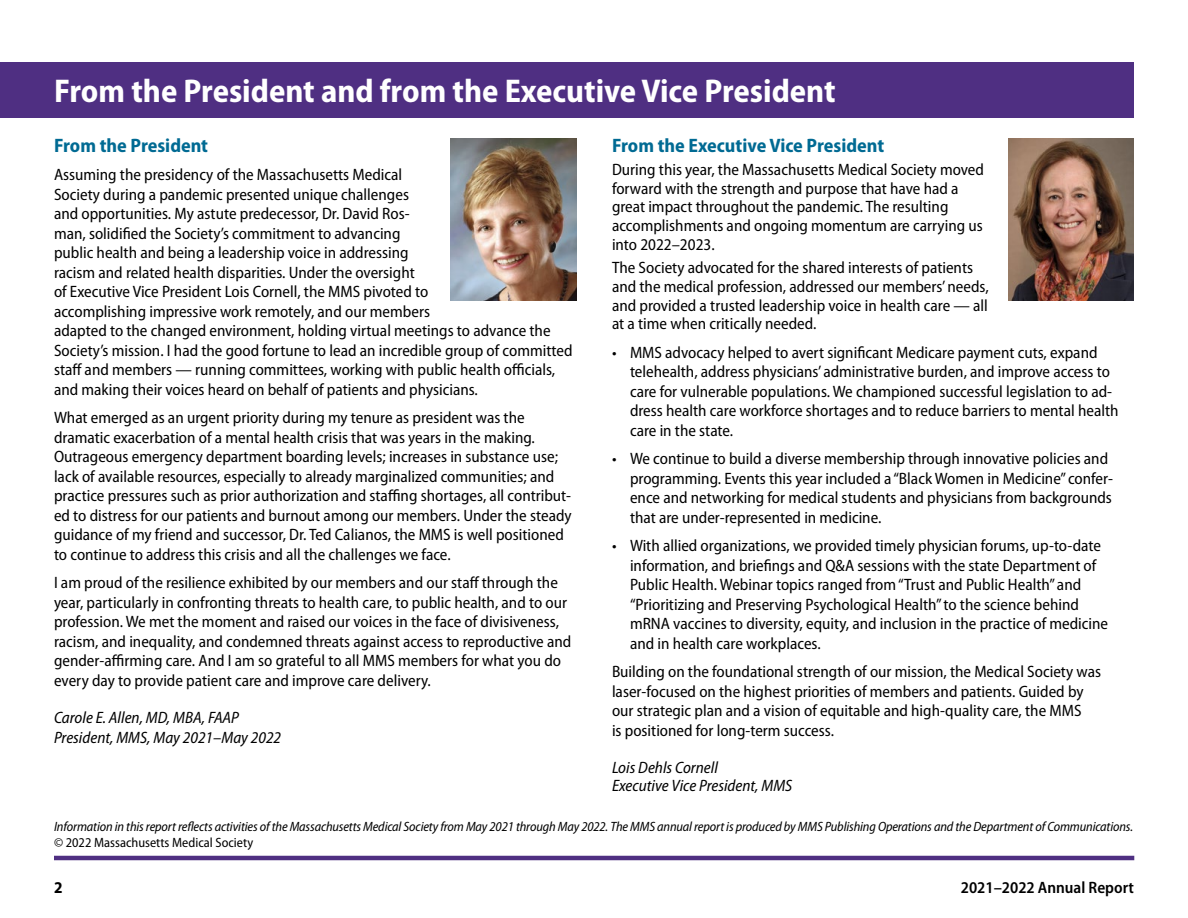
<style>
.page{position:relative;width:1188px;height:918px;background:#fff}
.page>*{position:absolute;margin:0;border:0;box-sizing:border-box;transform-origin:0 0}
.t1{font:700 semi-condensed 33px "Myriad Pro";color:#fff}
.t2{font:700 semi-condensed 19.5px "Myriad Pro";color:#006a93}
.t3{font:semi-condensed 16.5px/19.5px "Myriad Pro";color:#000}
.t4{font:italic semi-condensed 16.5px/19.5px "Myriad Pro";color:#000}
.t5{font:600 semi-condensed 16.5px "Myriad Pro";color:#000}
.t6{font:700 semi-condensed 16.5px "Myriad Pro";color:#000}
.t7{font:italic semi-condensed 13.5px "Myriad Pro";letter-spacing:-.01em;color:#000}
.t8{font:semi-condensed 13.5px "Myriad Pro";color:#000}
</style>
<div class="page">
<hr style="left:54px;top:856px;width:1080px;height:4px;background:#4f2f82">
<div style="left:0;top:62px;width:1134px;height:56px;background:#4f2f82"></div>
<img style="left:450px;top:139px;width:126px;height:162px">
<img style="left:1008px;top:139px;width:126px;height:162px">
<h1 class="t1" style="left:54px;top:73px;width:783px">From the President and from the Executive Vice President</h1>
<p class="t2" style="left:54px;top:134px;width:156px">From the President</p>
<p class="t3" style="left:54px;top:165px;width:520px">Assuming the presidency of the Massachusetts Medical<br>Society during a pandemic presented unique challenges<br>and opportunities. My astute predecessor, Dr. David Ros-<br>man, solidified the Society’s commitment to advancing<br>public health and being a leadership voice in addressing<br>racism and related health disparities. Under the oversight<br>of Executive Vice President Lois Cornell, the MMS pivoted to<br>accomplishing impressive work remotely, and our members<br>adapted to the changed environment, holding virtual meetings to advance the Society’s mission. I had the good fortune to lead an incredible group of committed staff and members — running committees, working with public health officials, and making their voices heard on behalf of patients and physicians.</p>
<p class="t3" style="left:54px;top:408px;width:519px">What emerged as an urgent priority during my tenure as president was the dramatic exacerbation of a mental health crisis that was years in the making.<br>Outrageous emergency department boarding levels; increases in substance use; lack of available resources, especially to already marginalized communities; and practice pressures such as prior authorization and staffing shortages, all contribut&shy;ed to distress for our patients and burnout among our members. Under the steady guidance of my friend and successor, Dr. Ted Calianos, the MMS is well positioned to continue to address this crisis and all the challenges we face.</p>
<p class="t3" style="left:54px;top:573px;width:519px">I am proud of the resilience exhibited by our members and our staff through the year, particularly in confronting threats to health care, to public health, and to our profession. We met the moment and raised our voices in the face of divisiveness, racism, and inequality, and condemned threats against access to reproductive and gender-affirming care. And I am so grateful to all MMS members for what you do every day to provide patient care and improve care delivery.</p>
<p class="t4" style="left:54px;top:708px;width:229px">Carole E. Allen, MD, MBA, FAAP<br>President, MMS, May 2021–May 2022</p>
<p class="t2" style="left:612px;top:134px;width:274px">From the Executive Vice President</p>
<p class="t3" style="left:612px;top:160px;width:374px;line-height:18.8px">During this year, the Massachusetts Medical Society moved forward with the strength and purpose that have had a great impact throughout the pandemic. The resulting accomplishments and ongoing momentum are carrying us into 2022–2023.</p>
<p class="t3" style="left:612px;top:259px;width:378px;line-height:18.8px">The Society advocated for the shared interests of patients and the medical profession, addressed our members’ needs, and provided a trusted leadership voice in health care — all at a time when critically needed.</p>
<p class="t3" style="left:630px;top:343px;width:490px;text-indent:-18px">• MMS advocacy helped to avert significant Medicare payment cuts, expand telehealth, address physicians’ administrative burden, and improve access to care for vulnerable populations. We championed successful legislation to ad&shy;dress health care workforce shortages and to reduce barriers to mental health care in the state.</p>
<p class="t3" style="left:630px;top:449px;width:485px;text-indent:-18px">• We continue to build a diverse membership through innovative policies and programming. Events this year included a “Black Women in Medicine” confer&shy;ence and networking for medical students and physicians from backgrounds that are under-represented in medicine.</p>
<p class="t3" style="left:630px;top:536px;width:480px;text-indent:-18px">• With allied organizations, we provided timely physician forums, up-to-date information, and briefings and Q&amp;A sessions with the state Department of Public Health. Webinar topics ranged from “Trust and Public Health” and “Prioritizing and Preserving Psychological Health” to the science behind mRNA vaccines to diversity, equity, and inclusion in the practice of medicine and in health care workplaces.</p>
<p class="t3" style="left:612px;top:662px;width:491px">Building on the foundational strength of our mission, the Medical Society was laser-focused on the highest priorities of members and patients. Guided by our strategic plan and a vision of equitable and high-quality care, the MMS<br>is positioned for long-term success.</p>
<p class="t4" style="left:612px;top:758px;width:182px;line-height:18.8px">Lois Dehls Cornell<br>Executive Vice President, MMS</p>
<p class="t7" style="left:54px;top:819px;width:1081px">Information in this report reflects activities of the Massachusetts Medical Society from May 2021 through May 2022. The MMS annual report is produced by MMS Publishing Operations and the Department of Communications.</p>
<p class="t8" style="left:54px;top:836px;width:201px">© 2022 Massachusetts Medical Society</p>
<p class="t6" style="left:54px;top:878px;width:10px">2</p>
<p class="t5" style="left:961px;top:878px;width:175px">2021–2022 Annual Report</p>
</div>
